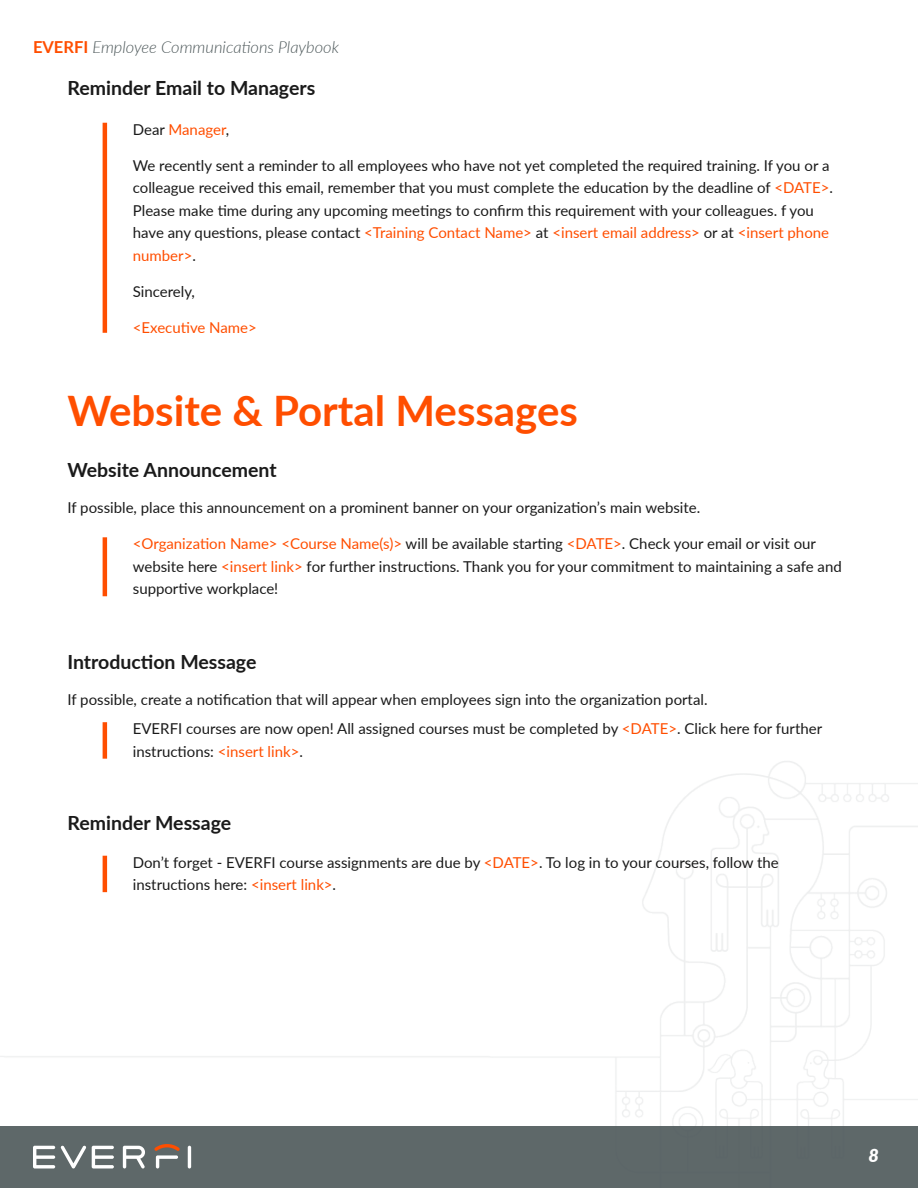
<style>
.page{position:relative;width:918px;height:1188px;background:#fff}
.page>*{position:absolute;margin:0;border:0;box-sizing:border-box;transform-origin:0 0}
.t1{font:700 42px "Lato";color:#ff4e00}
.t2{font:700 19.5px "Lato";color:#1a1a1a}
.t3{font:italic 900 18px "Lato";color:#fff}
.t4{font:italic 300 16.5px "Lato";color:#4c5759}
.t5{font:15px/22.5px "Lato";color:#1a1a1a}
.t6{font:15px "Lato";color:#ff4e00}
.s1{font-weight:700;font-style:normal;color:#ff4e00}
.s2{color:#1a1a1a}
.s3{color:#ff4e00}
</style>
<div class="page">
<div style="left:0;top:1126px;width:918px;height:62px;background:#5e6869"></div>
<svg style="left:33px;top:1144px;width:158px;height:24px"></svg>
<hr style="left:103px;top:123px;width:4px;height:210px;background:#ff4e00">
<hr style="left:103px;top:537px;width:4px;height:59px;background:#ff4e00">
<hr style="left:103px;top:722px;width:4px;height:37px;background:#ff4e00">
<hr style="left:103px;top:856px;width:4px;height:36px;background:#ff4e00">
<p class="t4" style="left:33px;top:36px;width:308px"><span class="s1">EVERFI</span> Employee Communications Playbook</p>
<h2 class="t2" style="left:68px;top:74px;width:249px">Reminder Email to Managers</h2>
<p class="t6" style="left:133px;top:119px;width:98px"><span class="s2">Dear</span> Manager<span class="s2">,</span></p>
<p class="t5" style="left:133px;top:153px;width:702px">We recently sent a reminder to all employees who have not yet completed the required training. If you or a colleague received this email, remember that you must complete the education by the deadline of <span class="s3">&lt;DATE&gt;</span>.<br>Please make time during any upcoming meetings to confirm this requirement with your colleagues. f you have any questions, please contact <span class="s3">&lt;Training Contact Name&gt;</span> at <span class="s3">&lt;insert email address&gt;</span> or at <span class="s3">&lt;insert phone number&gt;</span>.</p>
<p class="t5" style="left:133px;top:279px;width:64px">Sincerely,</p>
<p class="t6" style="left:133px;top:317px;width:126px">&lt;Executive Name&gt;</p>
<h1 class="t1" style="left:68px;top:380px;width:512px">Website &amp; Portal Messages</h1>
<h2 class="t2" style="left:68px;top:455px;width:211px">Website Announcement</h2>
<p class="t5" style="left:68px;top:495px;width:634px">If possible, place this announcement on a prominent banner on your organization’s main website.</p>
<p class="t5" style="left:133px;top:532px;width:710px"><span class="s3">&lt;Organization Name&gt; &lt;Course Name(s)&gt;</span> will be available starting <span class="s3">&lt;DATE&gt;</span>. Check your email or visit our website here <span class="s3">&lt;insert link&gt;</span> for further instructions. Thank you for your commitment to maintaining a safe and supportive workplace!</p>
<h2 class="t2" style="left:68px;top:648px;width:191px">Introduction Message</h2>
<p class="t5" style="left:68px;top:688px;width:642px">If possible, create a notification that will appear when employees sign into the organization portal.</p>
<p class="t5" style="left:133px;top:717px;width:691px">EVERFI courses are now open! All assigned courses must be completed by <span class="s3">&lt;DATE&gt;</span>. Click here for further instructions: <span class="s3">&lt;insert link&gt;</span>.</p>
<h2 class="t2" style="left:68px;top:808px;width:165px">Reminder Message</h2>
<p class="t5" style="left:133px;top:850px;width:648px">Don’t forget - EVERFI course assignments are due by <span class="s3">&lt;DATE&gt;</span>. To log in to your courses, follow the instructions here: <span class="s3">&lt;insert link&gt;</span>.</p>
<p class="t3" style="left:869px;top:1142px;width:12px">8</p>
</div>
